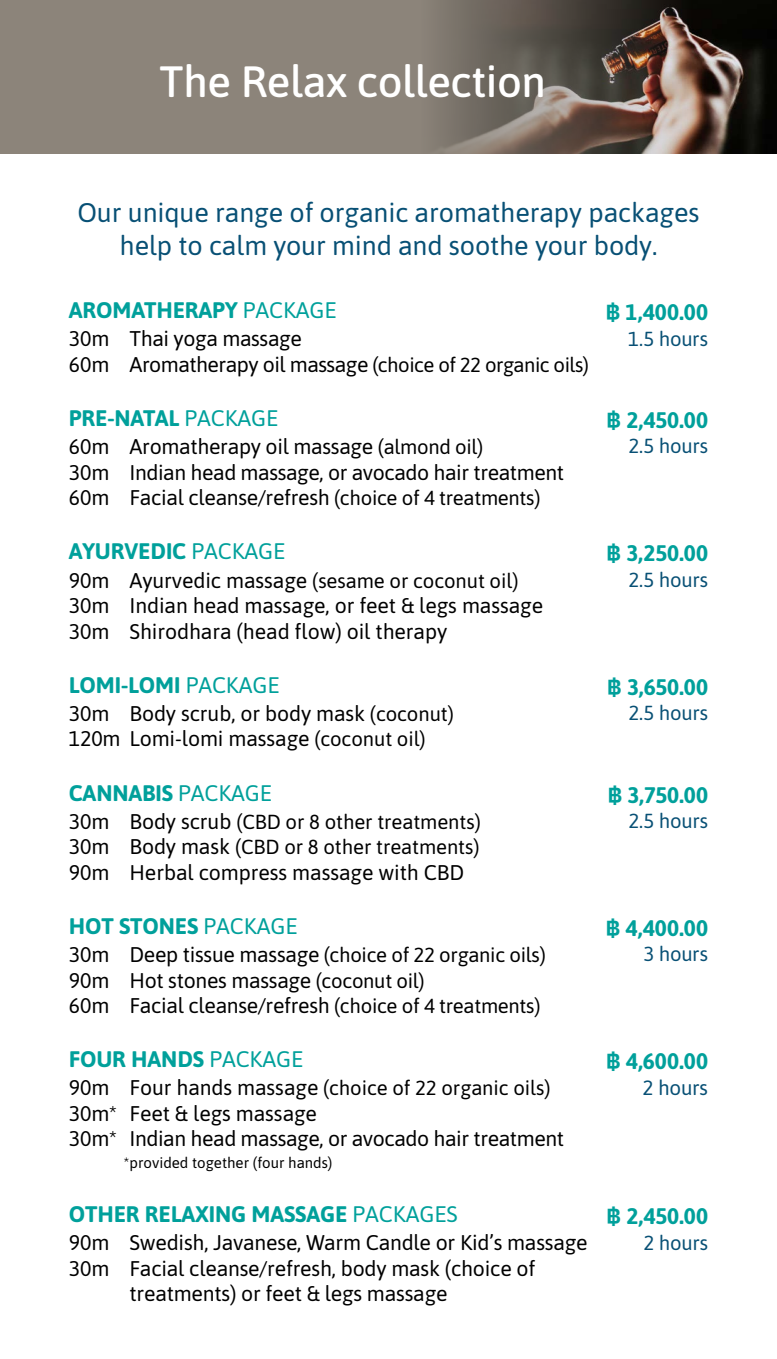
<style>
.page{position:relative;width:777px;height:1359px;background:#fff}
.page>*{position:absolute;margin:0;border:0;box-sizing:border-box;transform-origin:0 0}
.t1{font:500 43.75px "Asap";letter-spacing:-.01em;color:#fff}
.t2{font:26.88px/33.1px "Asap";letter-spacing:-.005em;color:#085075;text-align:center}
.t3{font:700 22.5px "Asap";letter-spacing:-.005em;color:#00a09b}
.t4{font:21.25px/25.5px "Asap";letter-spacing:-.01em;color:#000}
.t5{font:20.62px "Asap";letter-spacing:-.015em;color:#085075}
.t6{font:20.31px/25.5px "Asap";letter-spacing:-.005em;color:#000}
.t7{font:20.31px "Asap";letter-spacing:-.015em;color:#085075}
.t8{font:20.31px "Asap";letter-spacing:-.025em;color:#000}
.t9{font:15px "Asap";color:#000}
.s1{font-weight:400}
.s2{font-family:"IBM Plex Thai"}
.s3{font-size:21.25px}
.s4{font-size:20.31px}
</style>
<div class="page">
<div style="left:0;top:0;width:776px;height:153px;background:#8c847a"></div>
<img style="left:440px;top:0;width:336px;height:153px">
<h1 class="t1" style="left:159px;top:51px;width:388px">The Relax collection</h1>
<p class="t2" style="left:77px;top:195px;width:623px">Our unique range of organic aromatherapy packages help to calm your mind and soothe your body.</p>
<p class="t3" style="left:69px;top:294px;width:269px">AROMATHERAPY <span class="s1">PACKAGE</span></p>
<p class="t3" style="left:605px;top:296px;width:104px"><span class="s2">฿</span> 1,400.00</p>
<p class="t4" style="left:69px;top:325px;width:42px">30m<br>60m</p>
<p class="t4" style="left:129px;top:325px;width:174px">Thai yoga massage</p>
<p class="t7" style="left:628px;top:324px;width:81px">1.5 hours</p>
<p class="t8" style="left:129px;top:351px;width:461px"><span class="s3">Aromatherapy oil massage</span> (choice of 22 organic oils)</p>
<p class="t3" style="left:69px;top:402px;width:211px">PRE-NATAL <span class="s1">PACKAGE</span></p>
<p class="t3" style="left:606px;top:404px;width:103px"><span class="s2">฿</span> 2,450.00</p>
<p class="t4" style="left:69px;top:433px;width:42px;text-align:justify">60m 30m 60m</p>
<p class="t4" style="left:129px;top:433px;width:436px">Aromatherapy oil massage <span class="s4">(almond oil)<br></span>Indian head massage, or avocado hair treatment<br>Facial cleanse/refresh <span class="s4">(choice of 4 treatments)</span></p>
<p class="t7" style="left:628px;top:432px;width:81px">2.5 hours</p>
<p class="t3" style="left:69px;top:535px;width:218px">AYURVEDIC <span class="s1">PACKAGE</span></p>
<p class="t3" style="left:606px;top:538px;width:103px"><span class="s2">฿</span> 3,250.00</p>
<p class="t4" style="left:69px;top:566px;width:42px;text-align:justify">90m 30m 30m</p>
<p class="t6" style="left:129px;top:567px;width:390px"><span class="s3">Ayurvedic massage</span> (sesame or coconut oil)</p>
<p class="t7" style="left:628px;top:565px;width:81px">2.5 hours</p>
<p class="t4" style="left:129px;top:592px;width:415px">Indian head massage, or feet &amp; legs massage<br>Shirodhara (head flow) oil therapy</p>
<p class="t3" style="left:69px;top:669px;width:212px">LOMI-LOMI <span class="s1">PACKAGE</span></p>
<p class="t3" style="left:606px;top:671px;width:103px"><span class="s2">฿</span> 3,650.00</p>
<p class="t4" style="left:69px;top:699px;width:358px">30m<br>120m Lomi-lomi massage <span class="s4">(coconut oil)</span></p>
<p class="t4" style="left:129px;top:699px;width:326px">Body scrub, or body mask <span class="s4">(coconut)</span></p>
<p class="t7" style="left:628px;top:699px;width:81px">2.5 hours</p>
<p class="t3" style="left:69px;top:777px;width:205px">CANNABIS <span class="s1">PACKAGE</span></p>
<p class="t3" style="left:607px;top:779px;width:102px"><span class="s2">฿</span> 3,750.00</p>
<p class="t4" style="left:69px;top:807px;width:42px;text-align:justify">30m 30m 90m</p>
<p class="t6" style="left:129px;top:808px;width:352px"><span class="s3">Body scrub</span> (CBD or 8 other treatments)<br><span class="s3">Body mask</span> (CBD or 8 other treatments)</p>
<p class="t7" style="left:628px;top:806px;width:81px">2.5 hours</p>
<p class="t4" style="left:129px;top:858px;width:336px">Herbal compress massage with CBD</p>
<p class="t3" style="left:69px;top:910px;width:230px">HOT STONES <span class="s1">PACKAGE</span></p>
<p class="t3" style="left:605px;top:912px;width:104px"><span class="s2">฿</span> 4,400.00</p>
<p class="t4" style="left:69px;top:940px;width:42px;text-align:justify">30m 90m 60m</p>
<p class="t6" style="left:129px;top:941px;width:417px"><span class="s3">Deep tissue massage</span> (choice of 22 organic oils)</p>
<p class="t7" style="left:643px;top:940px;width:66px">3 hours</p>
<p class="t4" style="left:129px;top:966px;width:412px">Hot stones massage <span class="s4">(coconut oil)<br></span>Facial cleanse/refresh <span class="s4">(choice of 4 treatments)</span></p>
<p class="t3" style="left:69px;top:1043px;width:236px">FOUR HANDS <span class="s1">PACKAGE</span></p>
<p class="t3" style="left:605px;top:1045px;width:104px"><span class="s2">฿</span> 4,600.00</p>
<p class="t4" style="left:69px;top:1074px;width:50px">90m<br>30m*<br>30m*</p>
<p class="t9" style="left:124px;top:1152px;width:210px">*provided together (four hands)</p>
<p class="t5" style="left:642px;top:1073px;width:67px">2 hours</p>
<p class="t6" style="left:129px;top:1074px;width:422px"><span class="s3">Four hands massage</span> (choice of 22 organic oils)</p>
<p class="t4" style="left:129px;top:1099px;width:436px">Feet &amp; legs massage<br>Indian head massage, or avocado hair treatment</p>
<p class="t3" style="left:69px;top:1198px;width:390px">OTHER RELAXING MASSAGE <span class="s1">PACKAGES</span></p>
<p class="t3" style="left:606px;top:1200px;width:103px"><span class="s2">฿</span> 2,450.00</p>
<p class="t4" style="left:69px;top:1229px;width:42px">90m<br>30m</p>
<p class="t4" style="left:129px;top:1229px;width:459px">Swedish, Javanese, Warm Candle or Kid’s massage<br>Facial cleanse/refresh, body mask (choice of treatments) or feet &amp; legs massage</p>
<p class="t7" style="left:643px;top:1228px;width:66px">2 hours</p>
</div>
